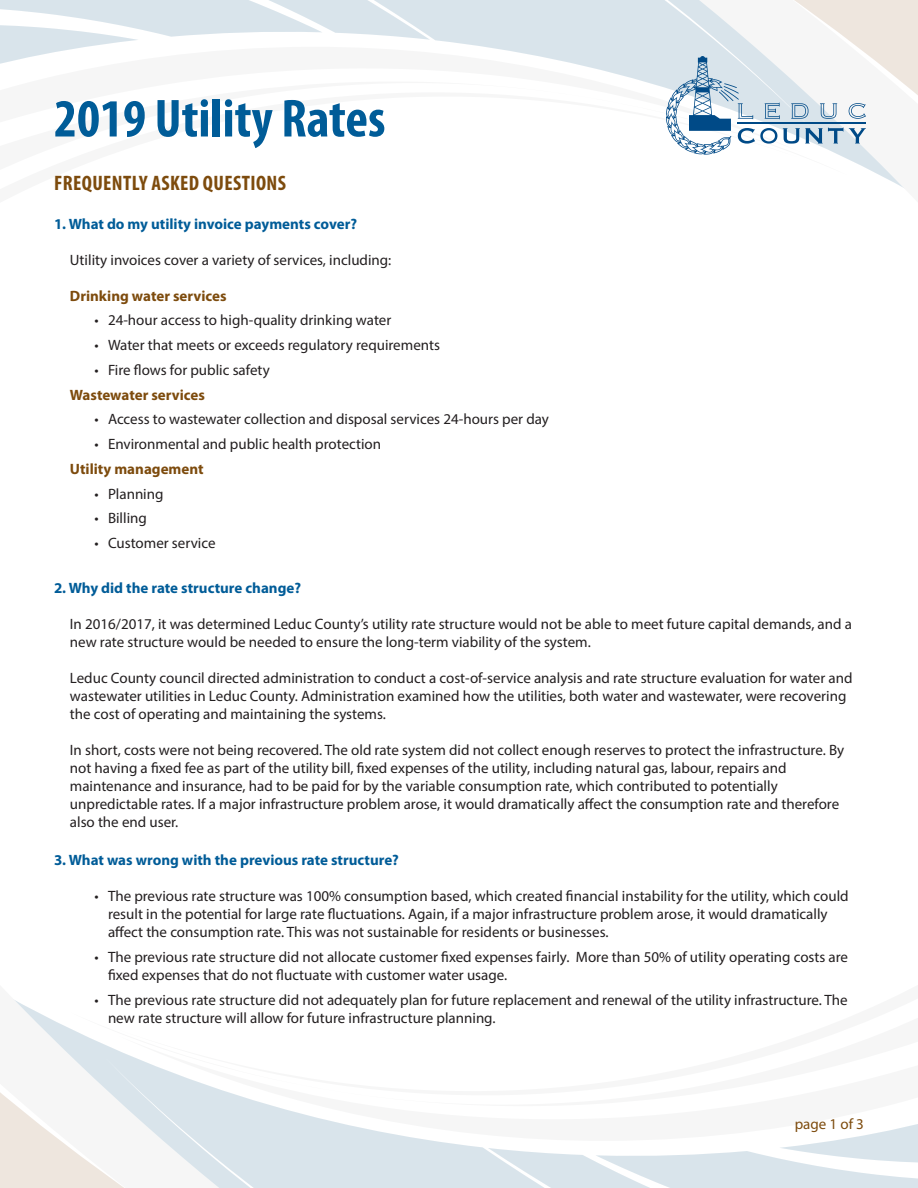
<style>
.page{position:relative;width:918px;height:1188px;background:#fff}
.page>*{position:absolute;margin:0;border:0;box-sizing:border-box;transform-origin:0 0}
.t1{font:700 condensed 54px "Myriad Pro";color:#005c98}
.Headline_Brown{font:700 condensed 21px "Myriad Pro";letter-spacing:.02em;color:#7d4b0d}
.t2{font:15px/18px "Myriad Pro";color:#231f20}
.Headline_Brown-2{font:700 15px "Myriad Pro";color:#005c98}
.t3{font:700 15px "Myriad Pro";color:#7d4b0d}
.t4{font:15px "Myriad Pro";color:#7d4b0d}
</style>
<div class="page">
<svg style="left:0;top:0;width:918px;height:88px"></svg>
<svg style="left:666px;top:31px;width:252px;height:158px"></svg>
<svg style="left:0;top:999px;width:918px;height:189px"></svg>
<p class="t1" style="left:54px;top:85px;width:333px">2019 Utility Rates</p>
<p class="Headline_Brown" style="left:54px;top:170px;width:233px">FREQUENTLY ASKED QUESTIONS</p>
<p class="Headline_Brown-2" style="left:54px;top:214px;width:305px">1. What do my utility invoice payments cover?</p>
<p class="t2" style="left:70px;top:250px;width:323px">Utility invoices cover a variety of services, including:</p>
<p class="t3" style="left:70px;top:286px;width:158px">Drinking water services</p>
<p class="t2" style="left:94px;top:311px;width:298px">• 24-hour access to high-quality drinking water</p>
<p class="t2" style="left:94px;top:336px;width:347px">• Water that meets or exceeds regulatory requirements</p>
<p class="t2" style="left:94px;top:361px;width:177px">• Fire flows for public safety</p>
<p class="t3" style="left:70px;top:385px;width:137px">Wastewater services</p>
<p class="t2" style="left:94px;top:410px;width:456px">• Access to wastewater collection and disposal services 24-hours per day</p>
<p class="t2" style="left:94px;top:435px;width:288px">• Environmental and public health protection</p>
<p class="t3" style="left:70px;top:459px;width:135px">Utility management</p>
<p class="t2" style="left:94px;top:484px;width:71px">• Planning</p>
<p class="t2" style="left:94px;top:509px;width:54px">• Billing</p>
<p class="t2" style="left:94px;top:534px;width:123px">• Customer service</p>
<p class="Headline_Brown-2" style="left:54px;top:578px;width:249px">2. Why did the rate structure change?</p>
<p class="t2" style="left:70px;top:615px;width:784px">In 2016/2017, it was determined Leduc County’s utility rate structure would not be able to meet future capital demands, and a new rate structure would be needed to ensure the long-term viability of the system.</p>
<p class="t2" style="left:70px;top:669px;width:784px">Leduc County council directed administration to conduct a cost-of-service analysis and rate structure evaluation for water and wastewater utilities in Leduc County. Administration examined how the utilities, both water and wastewater, were recovering the cost of operating and maintaining the systems.</p>
<p class="t2" style="left:70px;top:741px;width:776px">In short, costs were not being recovered. The old rate system did not collect enough reserves to protect the infrastructure. By not having a fixed fee as part of the utility bill, fixed expenses of the utility, including natural gas, labour, repairs and maintenance and insurance, had to be paid for by the variable consumption rate, which contributed to potentially unpredictable rates. If a major infrastructure problem arose, it would dramatically affect the consumption rate and therefore also the end user.</p>
<p class="Headline_Brown-2" style="left:54px;top:850px;width:346px">3. What was wrong with the previous rate structure?</p>
<p class="t2" style="left:108px;top:887px;width:742px;text-indent:-14px">• The previous rate structure was 100% consumption based, which created financial instability for the utility, which could result in the potential for large rate fluctuations. Again, if a major infrastructure problem arose, it would dramatically affect the consumption rate. This was not sustainable for residents or businesses.</p>
<p class="t2" style="left:108px;top:948px;width:742px;text-indent:-14px">• The previous rate structure did not allocate customer fixed expenses fairly. More than 50% of utility operating costs are fixed expenses that do not fluctuate with customer water usage.</p>
<p class="t2" style="left:108px;top:991px;width:741px;text-indent:-14px">• The previous rate structure did not adequately plan for future replacement and renewal of the utility infrastructure. The new rate structure will allow for future infrastructure planning.</p>
<p class="t4" style="left:795px;top:1114px;width:71px">page 1 of 3</p>
</div>
